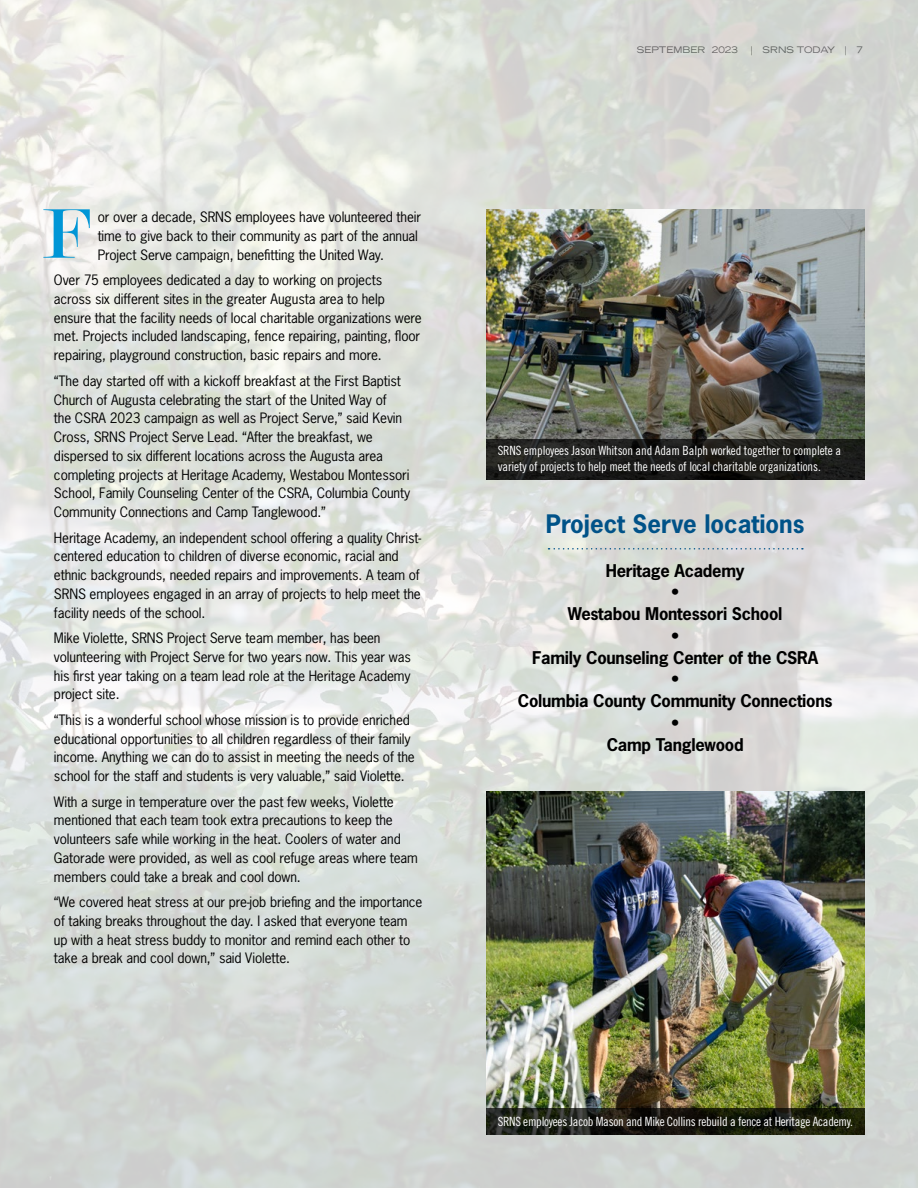
<style>
.page{position:relative;width:918px;height:1188px;background:#fff}
.page>*{position:absolute;margin:0;border:0;box-sizing:border-box;transform-origin:0 0}
.t1{font:75px "Modern";color:#0096d6}
.t2{font:700 24px "News Gothic Std";color:#005288}
.t3{font:700 16.5px/21.8px "News Gothic Std";letter-spacing:-.015em;color:#000;text-align:center}
.t4{font:13.5px/18.8px "News Gothic Std";letter-spacing:-.01em;color:#000}
.t5{font:12.75px/15.8px "Trade Gothic LT Std Cn 18";letter-spacing:-.01em;color:#fff}
.t6{font:expanded 9px "Trade Gothic LT Std";color:#6d6e71}
</style>
<div class="page">
<img style="left:0;top:0;width:918px;height:1188px">
<img style="left:487px;top:210px;width:378px;height:229px">
<svg style="left:487px;top:439px;width:378px;height:41px;background:#1b1c1a"></svg>
<img style="left:487px;top:792px;width:378px;height:316px">
<svg style="left:487px;top:1108px;width:378px;height:27px;background:#1a1c11"></svg>
<svg style="left:549px;top:548px;width:254px;height:2px"></svg>
<h1 class="t1" style="left:42px;top:197px;width:48px">F</h1>
<p class="t4" style="left:98px;top:208px;width:325px">or over a decade, SRNS employees have volunteered their time to give back to their community as part of the annual<br>Project Serve campaign, benefitting the United Way.</p>
<p class="t4" style="left:54px;top:271px;width:369px">Over 75 employees dedicated a day to working on projects across six different sites in the greater Augusta area to help ensure that the facility needs of local charitable organizations were met. Projects included landscaping, fence repairing, painting, floor repairing, playground construction, basic repairs and more.</p>
<p class="t4" style="left:54px;top:371px;width:358px">“The day started off with a kickoff breakfast at the First Baptist Church of Augusta celebrating the start of the United Way of<br>the CSRA 2023 campaign as well as Project Serve,” said Kevin Cross, SRNS Project Serve Lead. “After the breakfast, we dispersed to six different locations across the Augusta area completing projects at Heritage Academy, Westabou Montessori School, Family Counseling Center of the CSRA, Columbia County Community Connections and Camp Tanglewood.”</p>
<p class="t4" style="left:54px;top:528px;width:369px">Heritage Academy, an independent school offering a quality Christ&shy;centered education to children of diverse economic, racial and ethnic backgrounds, needed repairs and improvements. A team of SRNS employees engaged in an array of projects to help meet the facility needs of the school.</p>
<p class="t4" style="left:54px;top:628px;width:358px">Mike Violette, SRNS Project Serve team member, has been volunteering with Project Serve for two years now. This year was his first year taking on a team lead role at the Heritage Academy project site.</p>
<p class="t4" style="left:54px;top:710px;width:362px">“This is a wonderful school whose mission is to provide enriched educational opportunities to all children regardless of their family income. Anything we can do to assist in meeting the needs of the school for the staff and students is very valuable,” said Violette.</p>
<p class="t4" style="left:54px;top:792px;width:365px">With a surge in temperature over the past few weeks, Violette mentioned that each team took extra precautions to keep the volunteers safe while working in the heat. Coolers of water and Gatorade were provided, as well as cool refuge areas where team members could take a break and cool down.</p>
<p class="t4" style="left:54px;top:892px;width:370px">“We covered heat stress at our pre-job briefing and the importance of taking breaks throughout the day. I asked that everyone team up with a heat stress buddy to monitor and remind each other to take a break and cool down,” said Violette.</p>
<p class="t6" style="left:637px;top:43px;width:102px">SEPTEMBER 2023</p>
<p class="t6" style="left:751px;top:43px;width:114px">| SRNS TODAY | 7</p>
<p class="t5" style="left:498px;top:443px;width:345px">SRNS employees Jason Whitson and Adam Balph worked together to complete a variety of projects to help meet the needs of local charitable organizations.</p>
<h2 class="t2" style="left:546px;top:508px;width:260px">Project Serve locations</h2>
<p class="t3" style="left:518px;top:559px;width:316px">Heritage Academy<br>•<br>Westabou Montessori School<br>•<br>Family Counseling Center of the CSRA<br>•<br>Columbia County Community Connections •<br>Camp Tanglewood</p>
<p class="t5" style="left:498px;top:1114px;width:357px">SRNS employees Jacob Mason and Mike Collins rebuild a fence at Heritage Academy.</p>
</div>
